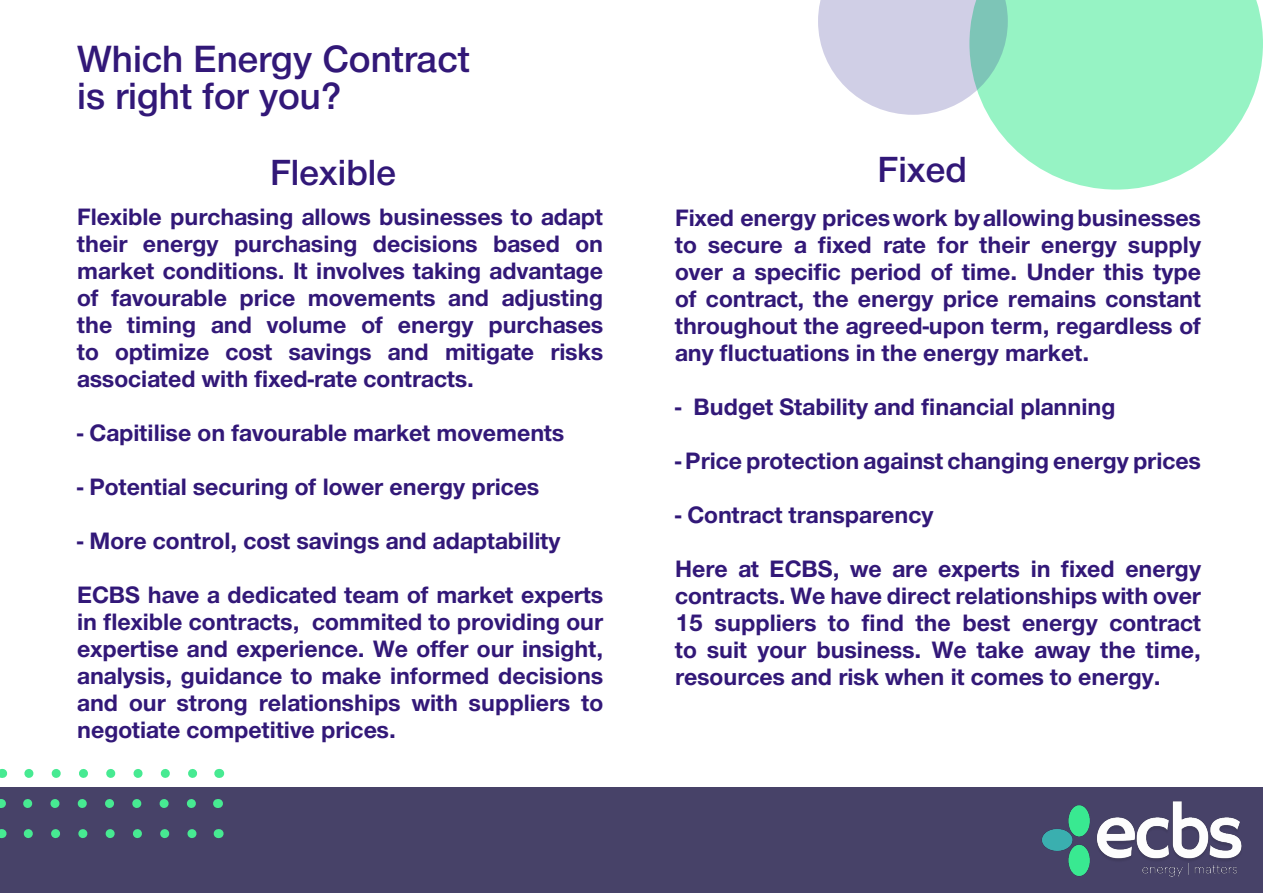
<style>
.page{position:relative;width:1263px;height:893px;background:#fff}
.page>*{position:absolute;margin:0;border:0;box-sizing:border-box;transform-origin:0 0}
.t1{font:500 36px/37.5px "Nimbus Sans DV";color:#321878}
.t2{font:500 34.5px "Nimbus Sans DV";color:#321878}
.t3{font:700 22.5px/27px "Nimbus Sans DV";color:#321878;text-align:justify}
</style>
<div class="page">
<svg style="left:988px;top:0;width:275px;height:190px;fill:#96f3c4"></svg>
<svg style="left:818px;top:0;width:190px;height:115px;background:#c9d5e2"></svg>
<div style="left:0;top:787px;width:1263px;height:106px;background:#474268"></div>
<svg style="left:28px;top:799px;width:168px;height:9px"></svg>
<svg style="left:29px;top:769px;width:169px;height:9px"></svg>
<svg style="left:28px;top:829px;width:169px;height:9px"></svg>
<img style="left:1042px;top:801px;width:200px;height:76px">
<p class="t1" style="left:77px;top:41px;width:394px">Which Energy Contract is right for you?</p>
<p class="t2" style="left:270px;top:145px;width:127px">Flexible</p>
<p class="t2" style="left:877px;top:142px;width:91px">Fixed</p>
<p class="t3" style="left:77px;top:204px;width:527px">Flexible purchasing allows businesses to adapt their energy purchasing decisions based on market conditions. It involves taking advantage of favourable price movements and adjusting the timing and volume of energy purchases to optimize cost savings and mitigate risks associated with fixed-rate contracts.</p>
<p class="t3" style="left:77px;top:420px;width:489px">- Capitilise on favourable market movements</p>
<p class="t3" style="left:77px;top:474px;width:464px">- Potential securing of lower energy prices</p>
<p class="t3" style="left:77px;top:528px;width:485px">- More control, cost savings and adaptability</p>
<p class="t3" style="left:77px;top:582px;width:527px">ECBS have a dedicated team of market experts in flexible contracts, commited to providing our expertise and experience. We offer our insight, analysis, guidance to make informed decisions and our strong relationships with suppliers to negotiate competitive prices.</p>
<p class="t3" style="left:675px;top:205px;width:527px">Fixed energy prices work by allowing businesses to secure a fixed rate for their energy supply over a specific period of time. Under this type of contract, the energy price remains constant throughout the agreed-upon term, regardless of any fluctuations in the energy market.</p>
<p class="t3" style="left:675px;top:394px;width:442px">- Budget Stability and financial planning</p>
<p class="t3" style="left:675px;top:448px;width:527px">- Price protection against changing energy prices</p>
<p class="t3" style="left:675px;top:502px;width:260px">- Contract transparency</p>
<p class="t3" style="left:675px;top:556px;width:527px">Here at ECBS, we are experts in fixed energy contracts. We have direct relationships with over 15 suppliers to find the best energy contract to suit your business. We take away the time, resources and risk when it comes to energy.</p>
</div>
